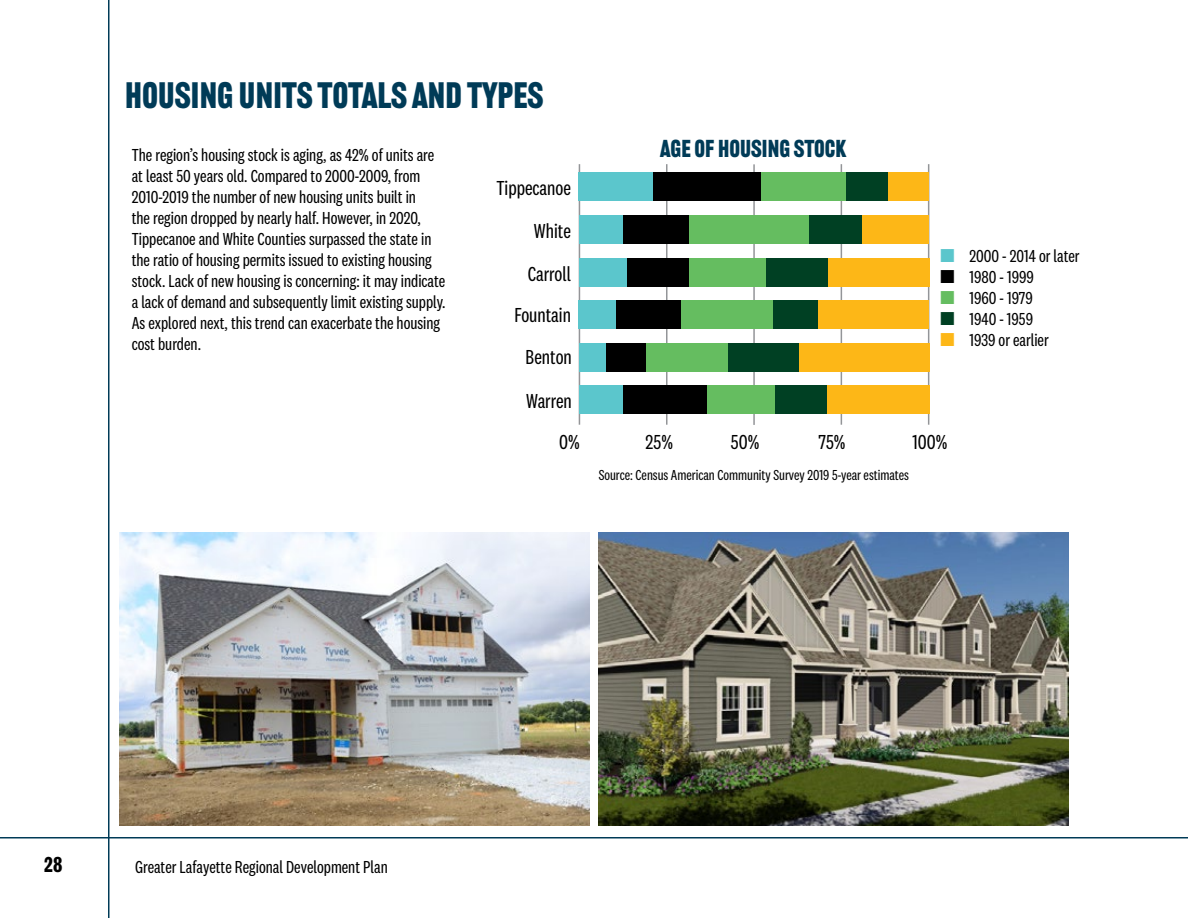
<style>
.page{position:relative;width:1188px;height:918px;background:#fff}
.page>*{position:absolute;margin:0;border:0;box-sizing:border-box;transform-origin:0 0}
.t1{font:36px "Railroad Gothic ATF";color:#003b57}
.t2{font:24px "Railroad Gothic ATF";color:#003b57}
.t3{font:21px/42.2px "National 2 Condensed";color:#000;text-align:right}
.t4{font:21px "Railroad Gothic ATF";color:#000}
.t5{font:18px/21px "National 2 Condensed";color:#000}
.t6{font:18px "National 2 Condensed";color:#000101}
.t7{font:15px "National 2 Condensed";color:#000}
</style>
<div class="page">
<hr style="left:0;top:837px;width:1188px;height:1px;background:#003b57">
<hr style="left:108px;top:0;width:2px;height:918px;background:#003b57">
<img style="left:120px;top:532px;width:469px;height:293px">
<hr style="left:753px;top:164px;width:2px;height:261px;background:#939598">
<hr style="left:841px;top:164px;width:1px;height:261px;background:#939598">
<hr style="left:666px;top:164px;width:2px;height:261px;background:#939598">
<hr style="left:579px;top:164px;width:1px;height:261px;background:#939598">
<hr style="left:928px;top:164px;width:1px;height:261px;background:#939598">
<div style="left:653px;top:173px;width:108px;height:28px;background:#000"></div>
<div style="left:579px;top:173px;width:74px;height:28px;background:#5bc6cc"></div>
<div style="left:761px;top:173px;width:85px;height:28px;background:#65bd60"></div>
<div style="left:846px;top:173px;width:42px;height:28px;background:#004023"></div>
<div style="left:888px;top:173px;width:41px;height:28px;background:#fdb717"></div>
<div style="left:622px;top:215px;width:68px;height:29px;background:#000"></div>
<div style="left:579px;top:215px;width:44px;height:29px;background:#5bc6cc"></div>
<div style="left:690px;top:215px;width:119px;height:29px;background:#65bd60"></div>
<div style="left:809px;top:215px;width:54px;height:29px;background:#004023"></div>
<div style="left:863px;top:215px;width:66px;height:29px;background:#fdb717"></div>
<div style="left:626px;top:258px;width:64px;height:28px;background:#000"></div>
<div style="left:579px;top:258px;width:47px;height:28px;background:#5bc6cc"></div>
<div style="left:690px;top:258px;width:76px;height:28px;background:#65bd60"></div>
<div style="left:766px;top:258px;width:86px;height:28px;background:#004023"></div>
<div style="left:828px;top:258px;width:101px;height:28px;background:#fdb717"></div>
<div style="left:616px;top:301px;width:65px;height:28px;background:#000"></div>
<div style="left:579px;top:301px;width:37px;height:28px;background:#5bc6cc"></div>
<div style="left:681px;top:301px;width:92px;height:28px;background:#65bd60"></div>
<div style="left:773px;top:301px;width:73px;height:28px;background:#004023"></div>
<div style="left:818px;top:301px;width:111px;height:28px;background:#fdb717"></div>
<div style="left:606px;top:343px;width:41px;height:28px;background:#000"></div>
<div style="left:579px;top:343px;width:27px;height:28px;background:#5bc6cc"></div>
<div style="left:647px;top:343px;width:84px;height:28px;background:#65bd60"></div>
<div style="left:728px;top:343px;width:125px;height:28px;background:#004023"></div>
<div style="left:799px;top:343px;width:130px;height:28px;background:#fdb717"></div>
<div style="left:623px;top:386px;width:84px;height:28px;background:#000"></div>
<div style="left:579px;top:386px;width:44px;height:28px;background:#5bc6cc"></div>
<div style="left:707px;top:386px;width:92px;height:28px;background:#65bd60"></div>
<div style="left:775px;top:385px;width:72px;height:29px;background:#004023"></div>
<div style="left:827px;top:386px;width:102px;height:28px;background:#fdb717"></div>
<img style="left:599px;top:532px;width:469px;height:293px">
<h1 class="t1" style="left:125px;top:74px;width:420px">HOUSING UNITS TOTALS AND TYPES</h1>
<p class="t5" style="left:132px;top:144px;width:315px">The region’s housing stock is aging, as 42% of units are at least 50 years old. Compared to 2000-2009, from 2010-2019 the number of new housing units built in<br>the region dropped by nearly half. However, in 2020, Tippecanoe and White Counties surpassed the state in the ratio of housing permits issued to existing housing stock. Lack of new housing is concerning: it may indicate a lack of demand and subsequently limit existing supply.<br>As explored next, this trend can exacerbate the housing cost burden.</p>
<p class="t3" style="left:496px;top:167px;width:76px">Tippecanoe<br>White<br>Carroll<br>Fountain</p>
<p class="t3" style="left:526px;top:335px;width:48px;line-height:44.1px;text-align:left">Benton<br>Warren</p>
<h2 class="t2" style="left:660px;top:134px;width:188px">AGE OF HOUSING STOCK</h2>
<p class="t3" style="left:559px;top:421px;width:22px">0%</p>
<p class="t3" style="left:646px;top:421px;width:29px">25%</p>
<p class="t3" style="left:731px;top:421px;width:30px">50%</p>
<p class="t3" style="left:818px;top:421px;width:29px">75%</p>
<p class="t3" style="left:912px;top:421px;width:36px">100%</p>
<p class="t7" style="left:599px;top:467px;width:312px">Source: Census American Community Survey 2019 5-year estimates</p>
<p class="t5" style="left:969px;top:245px;width:112px">2000 - 2014 or later<br>1980 - 1999<br>1960 - 1979<br>1940 - 1959<br>1939 or earlier</p>
<p class="t4" style="left:44px;top:852px;width:20px">28</p>
<p class="t6" style="left:135px;top:857px;width:254px">Greater Lafayette Regional Development Plan</p>
</div>
